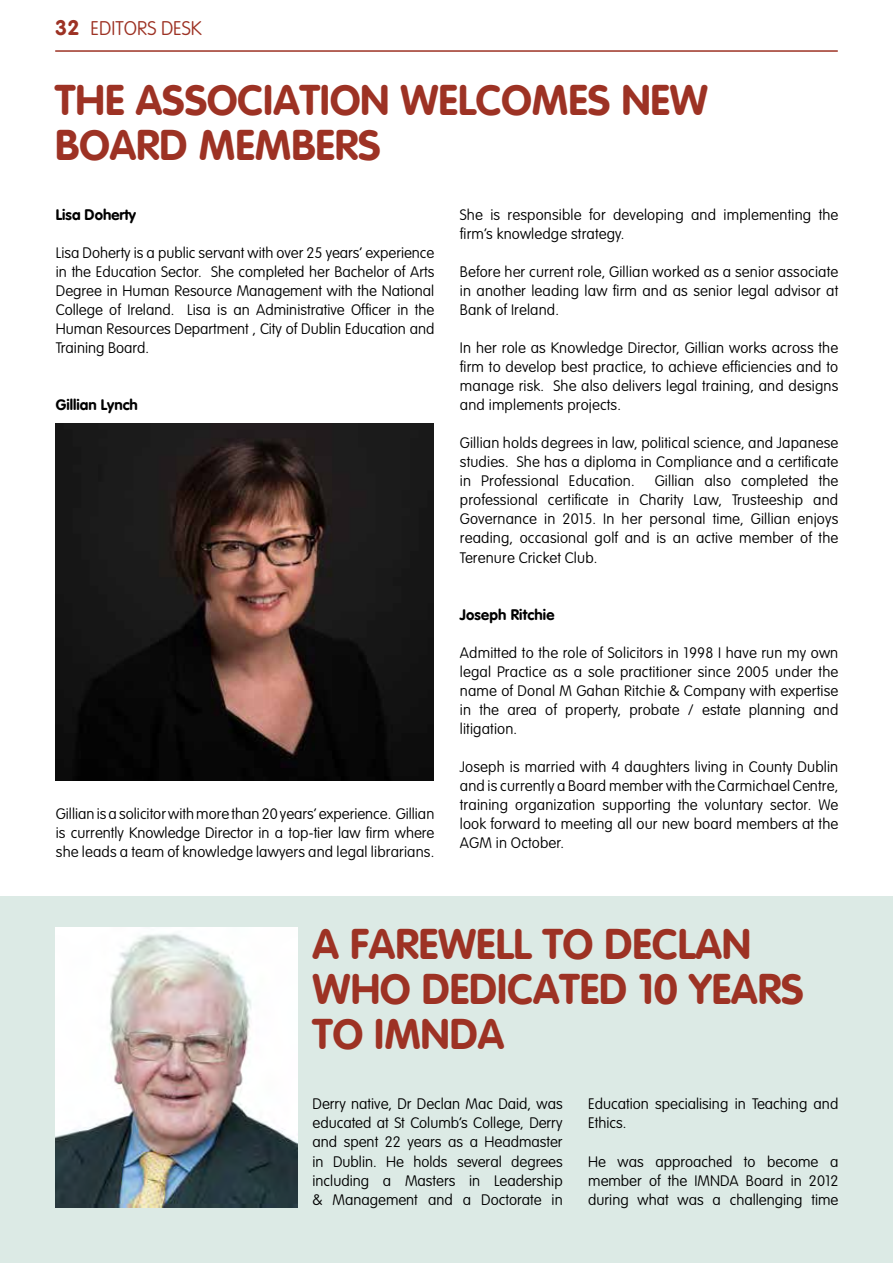
<style>
.page{position:relative;width:893px;height:1263px;background:#fff}
.page>*{position:absolute;margin:0;border:0;box-sizing:border-box;transform-origin:0 0}
.t1{font:42px/45px "VAG Rounded Bold";color:#9d3224}
.t2{font:100 19.5px "VAG Rounded Std";color:#9d3224}
.t3{font:100 15px/19px "VAG Rounded Std";letter-spacing:.01em;color:#000;text-align:justify}
.t4{font:15px "VAG Rounded Bold";color:#000}
.s1{font-family:"VAG Rounded Bold";font-weight:400;font-size:21px}
</style>
<div class="page">
<hr style="left:55px;top:51px;width:783px;height:1px;background:#9d3224">
<img style="left:56px;top:423px;width:378px;height:358px">
<div style="left:0;top:896px;width:893px;height:367px;background:#dceae5"></div>
<img style="left:55px;top:927px;width:242px;height:281px">
<hr style="left:892px;top:0;width:1px;height:691px;background:#dceae5">
<h2 class="t2" style="left:55px;top:17px;width:148px"><span class="s1">32</span> EDITORS DESK</h2>
<h1 class="t1" style="left:55px;top:77px;width:654px">THE ASSOCIATION WELCOMES NEW<br>BOARD MEMBERS</h1>
<p class="t4" style="left:56px;top:205px;width:82px">Lisa Doherty</p>
<p class="t3" style="left:56px;top:243px;width:380px">Lisa Doherty is a public servant with over 25 years’ experience in the Education Sector. She completed her Bachelor of Arts Degree in Human Resource Management with the National College of Ireland. Lisa is an Administrative Officer in the Human Resources Department , City of Dublin Education and Training Board.</p>
<p class="t4" style="left:56px;top:396px;width:84px">Gillian Lynch</p>
<p class="t3" style="left:56px;top:804px;width:380px">Gillian is a solicitor with more than 20 years’ experience. Gillian is currently Knowledge Director in a top-tier law firm where she leads a team of knowledge lawyers and legal librarians.</p>
<p class="t3" style="left:460px;top:205px;width:380px">She is responsible for developing and implementing the firm’s knowledge strategy.</p>
<p class="t3" style="left:460px;top:262px;width:380px">Before her current role, Gillian worked as a senior associate in another leading law firm and as senior legal advisor at Bank of Ireland.</p>
<p class="t3" style="left:460px;top:339px;width:380px">In her role as Knowledge Director, Gillian works across the firm to develop best practice, to achieve efficiencies and to manage risk. She also delivers legal training, and designs and implements projects.</p>
<p class="t3" style="left:460px;top:434px;width:380px">Gillian holds degrees in law, political science, and Japanese studies. She has a diploma in Compliance and a certificate in Professional Education.</p>
<p class="t3" style="left:460px;top:472px;width:380px;text-indent:195px">Gillian also completed the professional certificate in Charity Law, Trusteeship and Governance in 2015. In her personal time, Gillian enjoys reading, occasional golf and is an active member of the Terenure Cricket Club.</p>
<p class="t4" style="left:460px;top:606px;width:96px">Joseph Ritchie</p>
<p class="t3" style="left:460px;top:643px;width:380px">Admitted to the role of Solicitors in 1998 I have run my own legal Practice as a sole practitioner since 2005 under the name of Donal M Gahan Ritchie &amp; Company with expertise in the area of property, probate / estate planning and litigation.</p>
<p class="t3" style="left:460px;top:758px;width:380px">Joseph is married with 4 daughters living in County Dublin and is currently a Board member with the Carmichael Centre, training organization supporting the voluntary sector. We look forward to meeting all our new board members at the AGM in October.</p>
<h1 class="t1" style="left:313px;top:922px;width:493px">A FAREWELL TO DECLAN<br>WHO DEDICATED 10 YEARS<br>TO IMNDA</h1>
<p class="t3" style="left:313px;top:1095px;width:252px">Derry native, Dr Declan Mac Daid, was educated at St Columb’s College, Derry and spent 22 years as a Headmaster in Dublin. He holds several degrees including a Masters in Leadership &amp; Management and a Doctorate in</p>
<p class="t3" style="left:588px;top:1095px;width:252px">Education specialising in Teaching and<br>Ethics.</p>
<p class="t3" style="left:588px;top:1152px;width:252px">He was approached to become a member of the IMNDA Board in 2012 during what was a challenging time</p>
</div>
